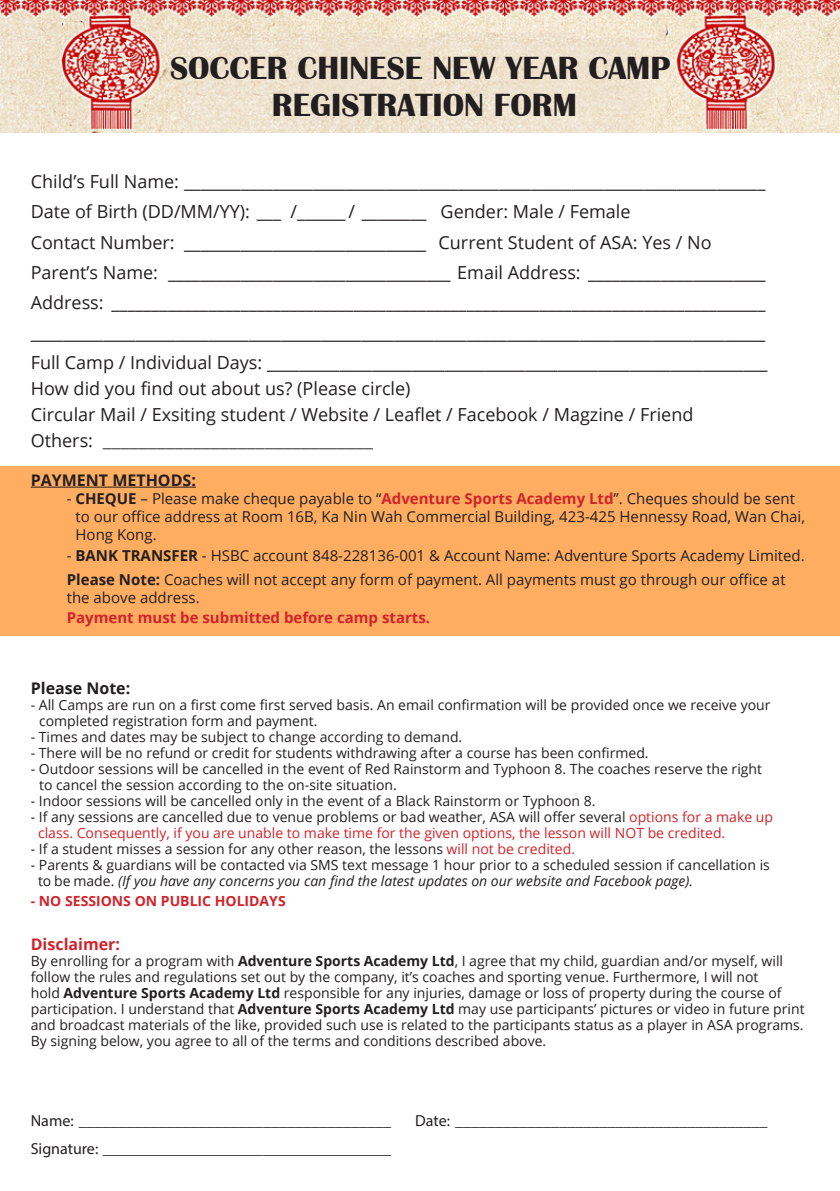
<style>
.page{position:relative;width:840px;height:1191px;background:#fff}
.page>*{position:absolute;margin:0;border:0;box-sizing:border-box;transform-origin:0 0}
.t1{font:700 33px/36.2px "Britannic";color:#231f20;text-align:center}
.t2{font:18px/26px "Open Sans";color:#231f20}
.t3{font:16px "Myriad Pro";color:#231f20}
.t4{font:700 16px "Open Sans";color:#231f20}
.t5{font:700 16px "Open Sans";color:#d1232a}
.t6{font:15px/18px "Open Sans";color:#231f20}
.t7{font:700 15px "Open Sans";color:#d1232a}
.t8{font:14px/16px "Open Sans";color:#231f20}
.t9{font:14px "Open Sans";color:#d1232a}
.t10{font:italic 14px "Open Sans";color:#231f20}
.t11{font:700 14px "Open Sans";color:#d1232a}
.s1{font-family:"Myriad Pro"}
.s2{font-weight:700}
.s3{font-weight:700;color:#d1232a}
.s4{color:#d1232a}
.s5{font-style:normal}
</style>
<div class="page">
<div style="left:0;top:467px;width:839px;height:169px;background:#ffad61"></div>
<img style="left:0;top:0;width:839px;height:132px">
<hr style="left:31px;top:487px;width:165px;height:1px;background:#231f20">
<p class="t1" style="left:170px;top:51px;width:501px">SOCCER CHINESE NEW YEAR CAMP<br>REGISTRATION FORM</p>
<p class="t2" style="left:31px;top:168px;width:735px">Child’s Full Name: ________________________________________________________________________</p>
<p class="t2" style="left:31px;top:198px;width:601px">Date of Birth (DD/MM/YY): ___ /______ / ________ Gender: Male / Female</p>
<p class="t2" style="left:31px;top:228px;width:682px">Contact Number: ______________________________ Current Student of ASA: Yes / No</p>
<p class="t2" style="left:31px;top:258px;width:736px">Parent’s Name: ___________________________________ Email Address: ______________________</p>
<p class="t2" style="left:31px;top:288px;width:735px">Address: _________________________________________________________________________________</p>
<p class="t2" style="left:31px;top:318px;width:735px">___________________________________________________________________________________________</p>
<p class="t2" style="left:31px;top:348px;width:738px">Full Camp / Individual Days: ______________________________________________________________</p>
<p class="t2" style="left:31px;top:374px;width:664px">How did you find out about us? (Please circle)<br>Circular Mail / Exsiting student / Website / Leaflet / Facebook / Magzine / Friend<br>Others: <span class="s1">______________________________</span></p>
<p class="t4" style="left:31px;top:469px;width:167px">PAYMENT METHODS:</p>
<p class="t6" style="left:75px;top:489px;width:730px;text-indent:-9px">- <span class="s2">CHEQUE</span> – Please make cheque payable to “<span class="s3">Adventure Sports Academy Ltd</span>”. Cheques should be sent to our office address at Room 16B, Ka Nin Wah Commercial Building, 423-425 Hennessy Road, Wan Chai,<br>Hong Kong.</p>
<p class="t6" style="left:67px;top:546px;width:739px">- <span class="s2">BANK TRANSFER</span> - HSBC account 848-228136-001 &amp; Account Name: Adventure Sports Academy Limited.</p>
<p class="t6" style="left:67px;top:570px;width:720px"><span class="s2">Please Note:</span> Coaches will not accept any form of payment. All payments must go through our office at the above address.</p>
<p class="t7" style="left:67px;top:607px;width:364px">Payment must be submitted before camp starts.</p>
<p class="t4" style="left:31px;top:676px;width:101px">Please Note:</p>
<p class="t8" style="left:39px;top:696px;width:732px;text-indent:-8px">- All Camps are run on a first come first served basis. An email confirmation will be provided once we receive your completed registration form and payment.</p>
<p class="t8" style="left:31px;top:728px;width:433px">- Times and dates may be subject to change according to demand.</p>
<p class="t8" style="left:31px;top:744px;width:619px">- There will be no refund or credit for students withdrawing after a course has been confirmed.</p>
<p class="t8" style="left:39px;top:760px;width:724px;text-indent:-8px">- Outdoor sessions will be cancelled in the event of Red Rainstorm and Typhoon 8. The coaches reserve the right to cancel the session according to the on-site situation.</p>
<p class="t8" style="left:31px;top:792px;width:566px">- Indoor sessions will be cancelled only in the event of a Black Rainstorm or Typhoon 8.</p>
<p class="t8" style="left:31px;top:808px;width:743px">- If any sessions are cancelled due to venue problems or bad weather, ASA will offer several <span class="s4">options for a make up</span></p>
<p class="t9" style="left:38px;top:823px;width:688px">class. Consequently, if you are unable to make time for the given options, the lesson will NOT be credited.</p>
<p class="t8" style="left:31px;top:840px;width:545px">- If a student misses a session for any other reason, the lessons <span class="s4">will not be credited.</span></p>
<p class="t8" style="left:31px;top:856px;width:740px">- Parents &amp; guardians will be contacted via SMS text message 1 hour prior to a scheduled session if cancellation is</p>
<p class="t10" style="left:38px;top:871px;width:656px"><span class="s5">to be made.</span> (If you have any concerns you can find the latest updates on our website and Facebook page).</p>
<p class="t11" style="left:31px;top:890px;width:256px">- NO SESSIONS ON PUBLIC HOLIDAYS</p>
<p class="t5" style="left:31px;top:932px;width:91px">Disclaimer:</p>
<p class="t8" style="left:31px;top:952px;width:775px">By enrolling for a program with <span class="s2">Adventure Sports Academy Ltd</span>, I agree that my child, guardian and/or myself, will follow the rules and regulations set out by the company, it’s coaches and sporting venue. Furthermore, I will not<br>hold <span class="s2">Adventure Sports Academy Ltd</span> responsible for any injuries, damage or loss of property during the course of participation. I understand that <span class="s2">Adventure Sports Academy Ltd</span> may use participants’ pictures or video in future print and broadcast materials of the like, provided such use is related to the participants status as a player in ASA programs.<br>By signing below, you agree to all of the terms and conditions described above.</p>
<p class="t3" style="left:31px;top:1110px;width:361px">Name: _______________________________________</p>
<p class="t3" style="left:415px;top:1110px;width:353px">Date: _______________________________________</p>
<p class="t3" style="left:31px;top:1138px;width:361px">Signature: ____________________________________</p>
</div>
